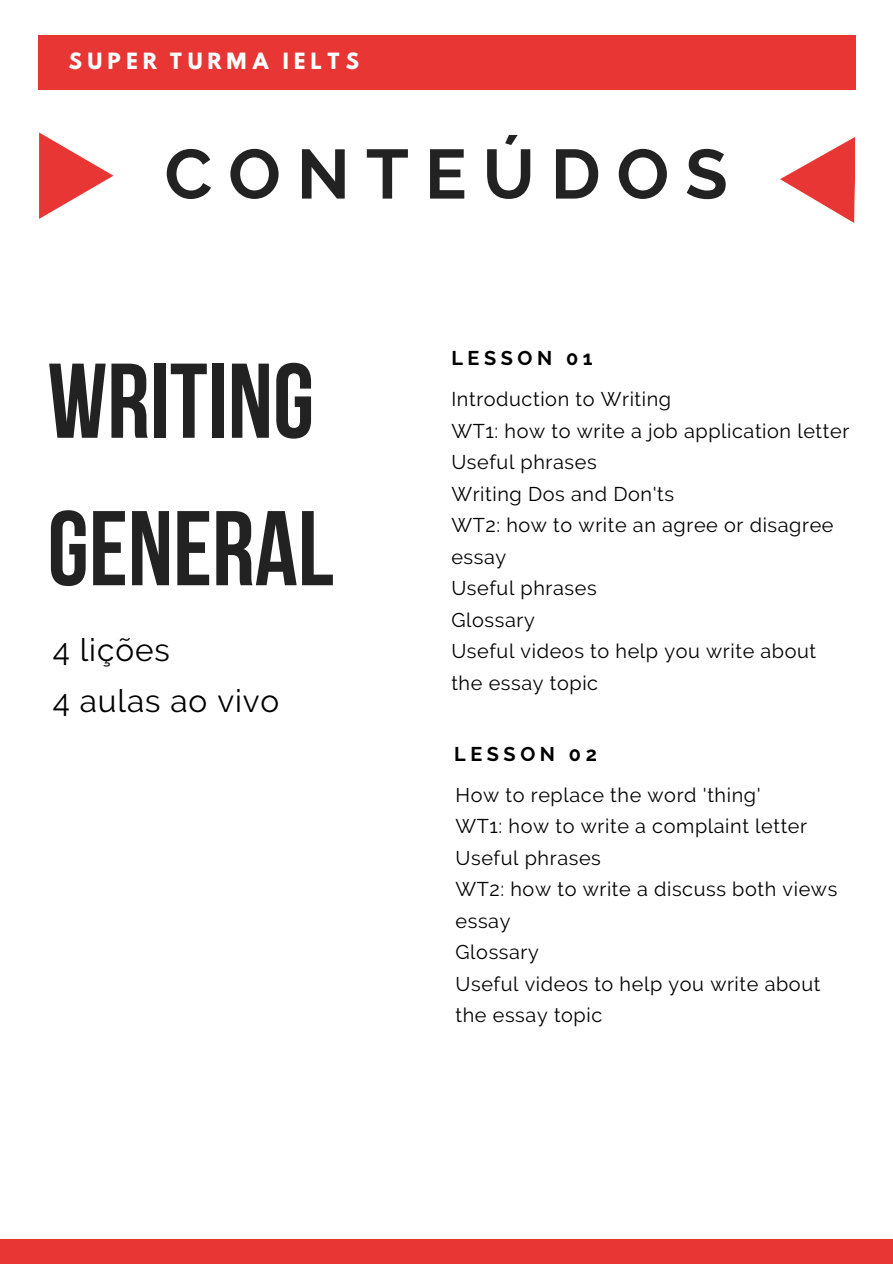
<style>
.page{position:relative;width:893px;height:1264px;background:#fff}
.page>*{position:absolute;margin:0;border:0;box-sizing:border-box;transform-origin:0 0}
.t1{font:700 105.9px/147.3px "Bebas Neue";color:#222}
.t2{font:700 69.45px "Raleway";letter-spacing:.23em;color:#222}
.t3{font:31.5px/50.7px "Raleway";letter-spacing:.03em;color:#000}
.t4{font:19.8px/31.5px "Raleway";letter-spacing:.03em;color:#000}
.t5{font:700 19.8px "Raleway";letter-spacing:.23em;color:#000}
.t6{font:19.8px "Hussar Bd";letter-spacing:.23em;color:#fff}
</style>
<div class="page">
<div style="left:38px;top:35px;width:817px;height:54px;background:#e73634"></div>
<svg style="left:780px;top:137px;width:75px;height:86px"></svg>
<div style="left:0;top:1239px;width:892px;height:24px;background:#e73634"></div>
<svg style="left:39px;top:132px;width:74px;height:87px"></svg>
<h4 class="t6" style="left:68px;top:51px;width:293px">SUPER TURMA IELTS</h4>
<h2 class="t2" style="left:164px;top:133px;width:564px">CONTEÚDOS</h2>
<h1 class="t1" style="left:48px;top:337px;width:287px">WRITING<br>GENERAL</h1>
<h3 class="t3" style="left:53px;top:624px;width:228px">4 lições<br>4 aulas ao vivo</h3>
<h4 class="t5" style="left:451px;top:347px;width:143px">LESSON 01</h4>
<p class="t4" style="left:451px;top:383px;width:221px">Introduction to Writing</p>
<p class="t4" style="left:451px;top:415px;width:399px">WT1: how to write a job application letter</p>
<p class="t4" style="left:451px;top:446px;width:147px">Useful phrases</p>
<p class="t4" style="left:451px;top:478px;width:224px">Writing Dos and Don'ts</p>
<p class="t4" style="left:451px;top:509px;width:383px">WT2: how to write an agree or disagree essay</p>
<p class="t4" style="left:451px;top:572px;width:147px">Useful phrases</p>
<p class="t4" style="left:451px;top:604px;width:85px">Glossary</p>
<p class="t4" style="left:451px;top:635px;width:366px">Useful videos to help you write about the essay topic</p>
<h4 class="t5" style="left:454px;top:742px;width:144px">LESSON 02</h4>
<p class="t4" style="left:455px;top:779px;width:306px">How to replace the word 'thing'</p>
<p class="t4" style="left:455px;top:810px;width:353px">WT1: how to write a complaint letter</p>
<p class="t4" style="left:455px;top:842px;width:147px">Useful phrases</p>
<p class="t4" style="left:455px;top:873px;width:383px">WT2: how to write a discuss both views essay</p>
<p class="t4" style="left:455px;top:936px;width:85px">Glossary</p>
<p class="t4" style="left:455px;top:968px;width:366px">Useful videos to help you write about the essay topic</p>
</div>
